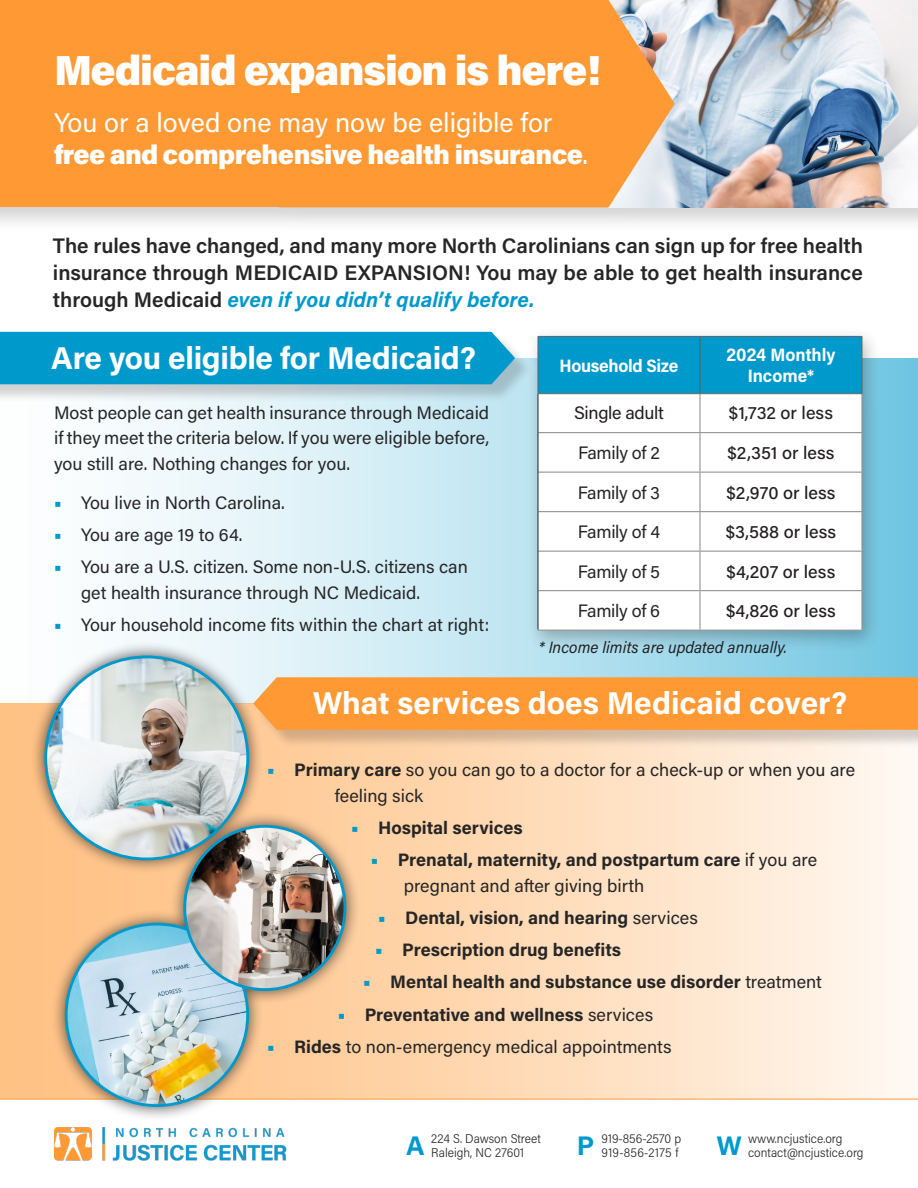
<style>
.page{position:relative;width:918px;height:1188px;background:#fff}
.page>*{position:absolute;margin:0;border:0;box-sizing:border-box;transform-origin:0 0}
.Spanish_fact_sheet_title{font:900 42px "Acumin Pro";letter-spacing:-.03em;color:#fff}
.Heading_1{font:700 31.5px "Acumin Pro";letter-spacing:-.01em;color:#fff}
.t1{font:900 27px/32.4px "Acumin Pro";letter-spacing:-.02em;color:#fff}
.t2{font:700 26.85px "Acumin Pro";color:#09c}
.t3{font:600 21px/27px "Acumin Pro";color:#262626;text-align:justify}
.t4{font:18px/25.5px "Acumin Pro";color:#262626}
.t5{font:700 18px/25.5px "Acumin Pro";color:#262626}
.t6{font:500 18px "Acumin Pro";color:#231f20}
.t7{font:18px "Acumin Pro";letter-spacing:-.02em;color:#262626}
.t8{font:700 18px/21.6px "Acumin Pro Semi Cond";letter-spacing:-.01em;color:#fff;text-align:center}
.t9{font:500 18px "Acumin Pro";color:#242424}
.t10{font:18px "Acumin Pro";letter-spacing:-.02em;color:#231f20}
.t11{font:italic 16.5px "Acumin Pro Semi Cond";color:#231f20}
.t12{font:300 12.75px/14.1px "Acumin Pro Semi Cond";color:#262626}
.s1{font-weight:400}
.s2{font-weight:700;font-style:italic;color:#09c}
.s3{font-weight:900;color:#09c}
.s4{font-weight:700}
</style>
<div class="page">
<svg style="left:0;top:704px;width:918px;height:395px;background:#ffe1c4"></svg>
<div style="left:0;top:0;width:918px;height:233px;background:#231f20;opacity:.2"></div>
<img style="left:677px;top:0;width:241px;height:207px">
<div style="left:0;top:0;width:607px;height:207px;background:#f93"></div>
<svg style="left:278px;top:0;width:399px;height:209px"></svg>
<img style="left:54px;top:1127px;width:233px;height:34px">
<hr style="left:0;top:1099px;width:918px;height:1px;background:#f93">
<div style="left:0;top:358px;width:918px;height:346px;background:linear-gradient(to right,#fff,#79c9e3)"></div>
<div style="left:0;top:334px;width:533px;height:69px;background:#231f20;opacity:.2"></div>
<div style="left:0;top:332px;width:515px;height:52px;background:#09c"></div>
<div style="left:526px;top:327px;width:356px;height:325px;background:#231f20;opacity:.3"></div>
<div style="left:539px;top:337px;width:323px;height:56px;background:#09c"></div>
<svg style="left:539px;top:394px;width:322px;height:236px"></svg>
<hr style="left:699px;top:394px;width:2px;height:38px;background:#939393">
<hr style="left:861px;top:394px;width:2px;height:38px;background:#939393">
<hr style="left:538px;top:432px;width:162px;height:1px;background:#939393">
<hr style="left:700px;top:432px;width:163px;height:1px;background:#939393">
<hr style="left:699px;top:433px;width:2px;height:39px;background:#939393">
<hr style="left:861px;top:433px;width:2px;height:39px;background:#939393">
<hr style="left:538px;top:472px;width:162px;height:1px;background:#939393">
<hr style="left:700px;top:472px;width:163px;height:1px;background:#939393">
<hr style="left:699px;top:473px;width:2px;height:38px;background:#939393">
<hr style="left:861px;top:473px;width:2px;height:38px;background:#939393">
<hr style="left:538px;top:511px;width:162px;height:1px;background:#939393">
<hr style="left:700px;top:511px;width:163px;height:1px;background:#939393">
<hr style="left:699px;top:512px;width:2px;height:39px;background:#939393">
<hr style="left:861px;top:512px;width:2px;height:39px;background:#939393">
<hr style="left:538px;top:551px;width:162px;height:1px;background:#939393">
<hr style="left:700px;top:551px;width:163px;height:1px;background:#939393">
<hr style="left:699px;top:552px;width:2px;height:38px;background:#939393">
<hr style="left:861px;top:552px;width:2px;height:38px;background:#939393">
<hr style="left:538px;top:590px;width:162px;height:1px;background:#939393">
<hr style="left:700px;top:590px;width:163px;height:1px;background:#939393">
<hr style="left:699px;top:591px;width:2px;height:39px;background:#939393">
<hr style="left:861px;top:591px;width:2px;height:39px;background:#939393">
<hr style="left:538px;top:630px;width:162px;height:1px;background:#939393">
<hr style="left:700px;top:630px;width:163px;height:1px;background:#939393">
<hr style="left:700px;top:337px;width:1px;height:56px;background:#5c5c5c">
<hr style="left:538px;top:394px;width:1px;height:39px;background:#231f20">
<hr style="left:538px;top:433px;width:1px;height:39px;background:#231f20">
<hr style="left:538px;top:472px;width:1px;height:40px;background:#231f20">
<hr style="left:538px;top:512px;width:1px;height:39px;background:#231f20">
<hr style="left:538px;top:551px;width:1px;height:40px;background:#231f20">
<hr style="left:538px;top:591px;width:1px;height:39px;background:#231f20">
<hr style="left:538px;top:336px;width:162px;height:1px;background:#636366">
<hr style="left:538px;top:337px;width:1px;height:56px;background:#636366">
<hr style="left:700px;top:336px;width:162px;height:1px;background:#636366">
<hr style="left:862px;top:337px;width:1px;height:56px;background:#636366">
<hr style="left:538px;top:393px;width:162px;height:1px;background:#636366">
<hr style="left:700px;top:393px;width:162px;height:1px;background:#636366">
<div style="left:256px;top:680px;width:662px;height:69px;background:#231f20;opacity:.2"></div>
<div style="left:360px;top:677px;width:558px;height:53px;background:#f93"></div>
<div style="left:30px;top:642px;width:330px;height:479px;background:#231f20;opacity:.75"></div>
<img style="left:46px;top:657px;width:202px;height:202px;border-radius:101px">
<img style="left:66px;top:924px;width:182px;height:182px;border-radius:91px">
<img style="left:185px;top:826px;width:160px;height:164px">
<div style="left:183px;top:825px;width:163px;height:166px;border:3px solid #09c;border-radius:50%"></div>
<p class="Spanish_fact_sheet_title" style="left:54px;top:40px;width:548px">Medicaid expansion is here!</p>
<p class="t1" style="left:54px;top:105px;width:536px"><span class="s1">You or a loved one may now be eligible for </span>free and comprehensive health insurance<span class="s1">.</span></p>
<p class="t3" style="left:53px;top:231px;width:812px">The rules have changed, and many more North Carolinians can sign up for free health insurance through MEDICAID EXPANSION! You may be able to get health insurance through Medicaid <span class="s2">even if you didn’t qualify before.</span></p>
<p class="Heading_1" style="left:51px;top:336px;width:426px">Are you eligible for Medicaid?</p>
<p class="t4" style="left:54px;top:399px;width:437px;text-align:justify">Most people can get health insurance through Medicaid if they meet the criteria below. If you were eligible before, you still are. Nothing changes for you.</p>
<p class="t4" style="left:54px;top:489px;width:232px"><span class="s3">•</span> You live in North Carolina.</p>
<p class="t4" style="left:54px;top:521px;width:190px"><span class="s3">•</span> You are age 19 to 64.</p>
<p class="t4" style="left:81px;top:554px;width:388px;text-indent:-27px"><span class="s3">•</span> You are a U.S. citizen. Some non-U.S. citizens can get health insurance through NC Medicaid.</p>
<p class="t4" style="left:54px;top:611px;width:437px"><span class="s3">•</span> Your household income fits within the chart at right:</p>
<p class="t8" style="left:560px;top:354px;width:120px">Household Size</p>
<p class="t8" style="left:726px;top:343px;width:111px">2024 Monthly<br>Income*</p>
<p class="t10" style="left:574px;top:401px;width:91px">Single adult</p>
<p class="t9" style="left:729px;top:401px;width:106px">$1,732 or less</p>
<p class="t7" style="left:578px;top:440px;width:83px">Family of 2</p>
<p class="t6" style="left:727px;top:440px;width:108px">$2,351 or less</p>
<p class="t7" style="left:578px;top:480px;width:84px">Family of 3</p>
<p class="t6" style="left:726px;top:480px;width:111px">$2,970 or less</p>
<p class="t7" style="left:578px;top:519px;width:84px">Family of 4</p>
<p class="t6" style="left:726px;top:519px;width:112px">$3,588 or less</p>
<p class="t7" style="left:578px;top:559px;width:84px">Family of 5</p>
<p class="t6" style="left:727px;top:559px;width:110px">$4,207 or less</p>
<p class="t7" style="left:578px;top:598px;width:84px">Family of 6</p>
<p class="t6" style="left:726px;top:598px;width:111px">$4,826 or less</p>
<p class="t11" style="left:539px;top:636px;width:249px">* Income limits are updated annually.</p>
<p class="Heading_1" style="left:313px;top:680px;width:536px">What services does Medicaid cover?</p>
<p class="t4" style="left:335px;top:756px;width:522px;text-indent:-68px"><span class="s3">•</span> <span class="s4">Primary care</span> so you can go to a doctor for a check-up or when you are feeling sick</p>
<p class="t5" style="left:351px;top:814px;width:173px"><span class="s3">•</span> Hospital services</p>
<p class="t5" style="left:404px;top:846px;width:415px;text-indent:-33px"><span class="s3">•</span> Prenatal, maternity, and postpartum care <span class="s1">if you are pregnant and after giving birth</span></p>
<p class="t5" style="left:378px;top:904px;width:321px"><span class="s3">•</span> Dental, vision, and hearing <span class="s1">services</span></p>
<p class="t5" style="left:375px;top:936px;width:247px"><span class="s3">•</span> Prescription drug benefits</p>
<p class="t5" style="left:363px;top:969px;width:460px"><span class="s3">•</span> Mental health and substance use disorder <span class="s1">treatment</span></p>
<p class="t5" style="left:338px;top:1001px;width:317px"><span class="s3">•</span> Preventative and wellness <span class="s1">services</span></p>
<p class="t4" style="left:267px;top:1033px;width:406px"><span class="s3">•</span> <span class="s4">Rides</span> to non-emergency medical appointments</p>
<p class="t2" style="left:406px;top:1127px;width:20px">A</p>
<p class="t12" style="left:431px;top:1131px;width:111px">224 S. Dawson Street<br>Raleigh, NC 27601</p>
<p class="t2" style="left:577px;top:1127px;width:19px">P</p>
<p class="t12" style="left:602px;top:1131px;width:81px">919-856-2570 p<br>919-856-2175 f</p>
<p class="t2" style="left:716px;top:1127px;width:27px">W</p>
<p class="t12" style="left:748px;top:1131px;width:117px">www.ncjustice.org contact@ncjustice.org</p>
</div>
